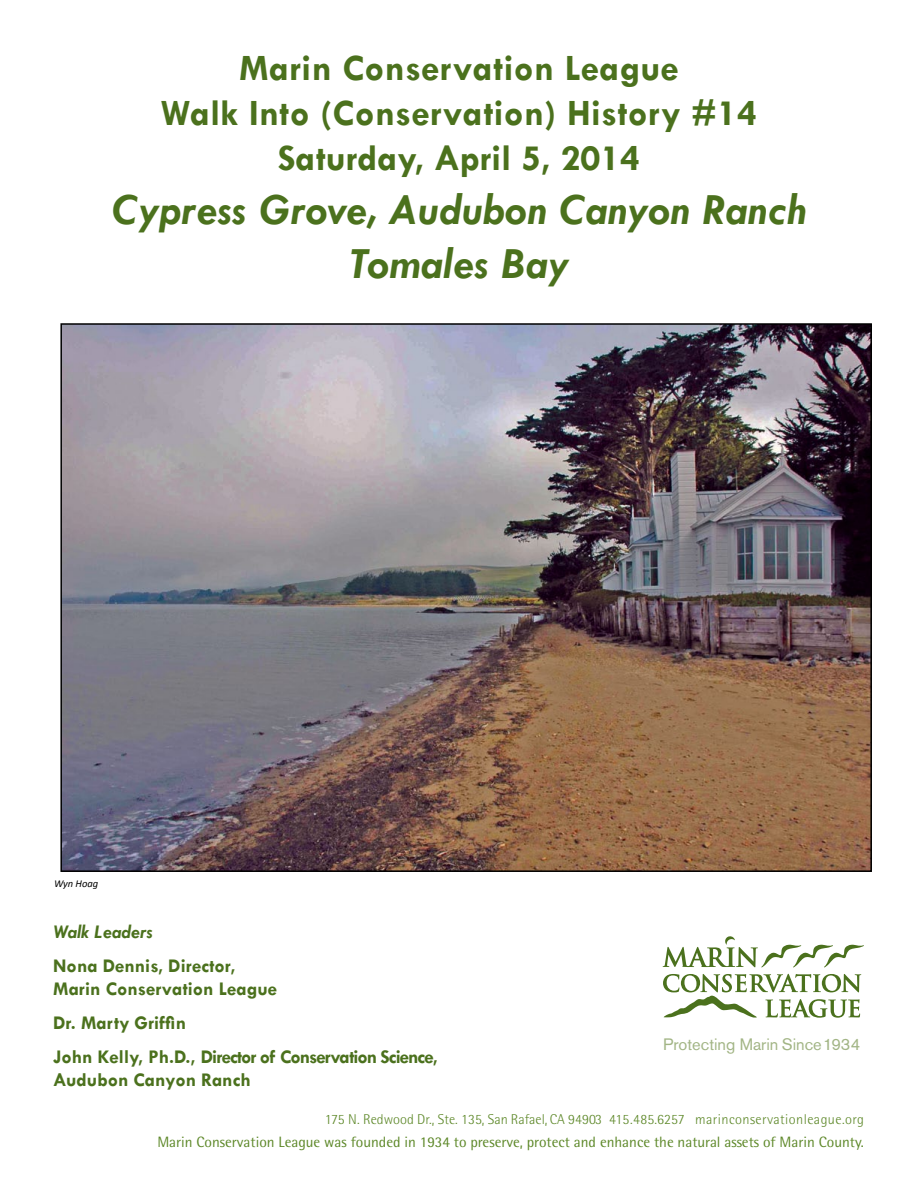
<style>
.page{position:relative;width:918px;height:1188px;background:#fff}
.page>*{position:absolute;margin:0;border:0;box-sizing:border-box;transform-origin:0 0}
.t1{font:italic 700 45px/54px "Tw Cen";letter-spacing:.01em;color:#4b711d;text-align:center}
.t2{font:700 37.5px/45px "Tw Cen";letter-spacing:.01em;color:#4b711d;text-align:center}
.t3{font:700 19.5px/23.4px "Tw Cen";color:#4b711d}
.t4{font:700 19.5px/33.9px "Tw Cen";letter-spacing:-.05em;color:#4b711d}
.t5{font:italic 700 19.5px "Tw Cen";color:#4b711d}
.t6{font:16.35px "Akzidenz Grotesk BE";color:#a2b585}
.t7{font:15px "Rotis Semi Sans Std";color:#5c8727}
.t8{font:300 14.25px "Rotis Semi Sans Std";letter-spacing:.005em;color:#5c8727}
.t9{font:italic 10.5px "Calibri";color:#000}
</style>
<div class="page">
<img style="left:63px;top:326px;width:806px;height:543px">
<svg style="left:663px;top:974px;width:198px;height:44px"></svg>
<svg style="left:663px;top:936px;width:201px;height:32px"></svg>
<h2 class="t2" style="left:161px;top:45px;width:598px">Marin Conservation League<br>Walk Into (Conservation) History #14<br>Saturday, April 5, 2014</h2>
<h1 class="t1" style="left:112px;top:181px;width:696px">Cypress Grove, Audubon Canyon Ranch<br>Tomales Bay</h1>
<p class="t9" style="left:54px;top:877px;width:46px">Wyn Hoag</p>
<h3 class="t5" style="left:53px;top:920px;width:101px">Walk Leaders</h3>
<h3 class="t3" style="left:53px;top:953px;width:225px">Nona Dennis, Director,<br>Marin Conservation League</h3>
<h3 class="t4" style="left:53px;top:1005px;width:386px">Dr. Marty Griffin<br>John Kelly, Ph.D., Director of Conservation Science,</h3>
<h3 class="t3" style="left:53px;top:1068px;width:199px">Audubon Canyon Ranch</h3>
<p class="t6" style="left:663px;top:1034px;width:199px">Protecting Marin Since 1934</p>
<p class="t8" style="left:325px;top:1111px;width:541px">175 N. Redwood Dr., Ste. 135, San Rafael, CA 94903 415.485.6257 marinconservationleague.org</p>
<p class="t7" style="left:157px;top:1133px;width:708px">Marin Conservation League was founded in 1934 to preserve, protect and enhance the natural assets of Marin County.</p>
</div>
